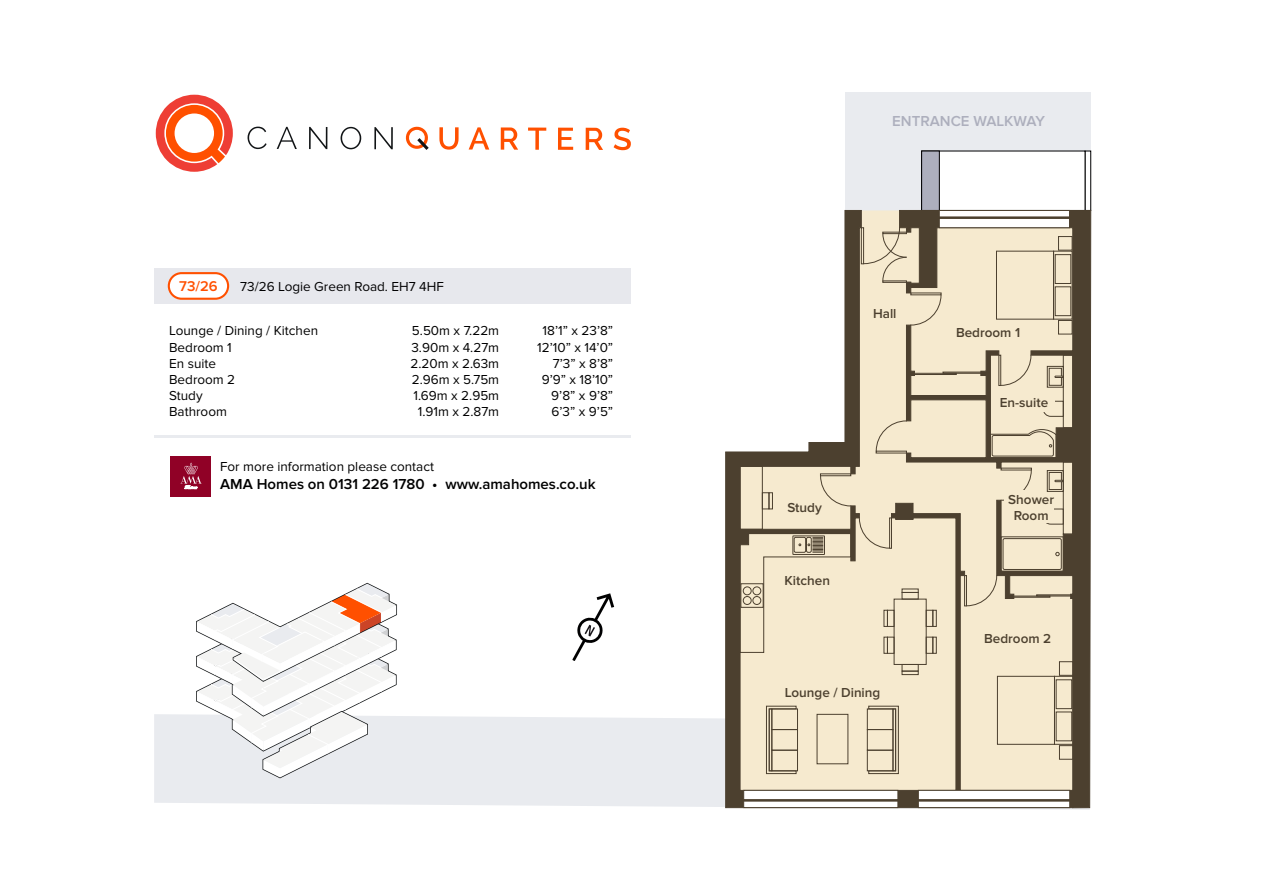
<style>
.page{position:relative;width:1263px;height:893px;background:#fff}
.page>*{position:absolute;margin:0;border:0;box-sizing:border-box;transform-origin:0 0}
.t1{font:600 15px "Proxima Nova";color:#000001}
.t2{font:600 15px "Proxima Nova";color:#adafbd}
.t3{font:600 14.7px "Proxima Nova";color:#ff5000}
.t4{font:13.5px/16.2px "Proxima Nova";color:#000001}
.t5{font:600 13.5px/16.2px "Proxima Nova";color:#4c402f;text-align:center}
</style>
<div class="page">
<svg style="left:154px;top:714px;width:936px;height:96px;background:#ebecf0"></svg>
<svg style="left:572px;top:593px;width:42px;height:68px"></svg>
<svg style="left:195px;top:582px;width:203px;height:197px"></svg>
<svg style="left:156px;top:95px;width:77px;height:77px"></svg>
<div style="left:176px;top:115px;width:36px;height:36px;background:#fff;border-radius:50%"></div>
<svg style="left:248px;top:127px;width:19px;height:22px"></svg>
<svg style="left:277px;top:127px;width:20px;height:22px"></svg>
<svg style="left:309px;top:127px;width:18px;height:22px"></svg>
<svg style="left:341px;top:127px;width:20px;height:22px"></svg>
<svg style="left:374px;top:127px;width:19px;height:22px"></svg>
<svg style="left:439px;top:127px;width:20px;height:23px"></svg>
<svg style="left:469px;top:127px;width:20px;height:23px"></svg>
<svg style="left:501px;top:127px;width:17px;height:23px"></svg>
<svg style="left:528px;top:128px;width:18px;height:22px"></svg>
<svg style="left:558px;top:128px;width:15px;height:22px"></svg>
<svg style="left:586px;top:128px;width:17px;height:22px"></svg>
<svg style="left:614px;top:128px;width:17px;height:22px"></svg>
<svg style="left:405px;top:126px;width:24px;height:24px"></svg>
<hr style="left:154px;top:436px;width:477px;height:2px;background:#e9ebef">
<div style="left:171px;top:456px;width:40px;height:40px;background:#900126"></div>
<svg style="left:180px;top:462px;width:22px;height:27px"></svg>
<div style="left:845px;top:92px;width:246px;height:118px;background:#e9ebef"></div>
<svg style="left:1085px;top:151px;width:6px;height:59px"></svg>
<div style="left:921px;top:151px;width:164px;height:60px;background:#fff"></div>
<div style="left:921px;top:151px;width:19px;height:60px;background:#adafbd;border:1px solid #000001"></div>
<svg style="left:725px;top:210px;width:366px;height:598px;background:#d8cdb8"></svg>
<div style="left:943px;top:372px;width:41px;height:2px;border:1px solid #4c402f"></div>
<div style="left:913px;top:373px;width:43px;height:2px;border:1px solid #4c402f"></div>
<div style="left:1036px;top:594px;width:41px;height:2px;border:1px solid #4c402f"></div>
<div style="left:1006px;top:596px;width:44px;height:2px;border:1px solid #4c402f"></div>
<div style="left:939px;top:210px;width:131px;height:18px;background:#fff;border:1px solid #4c402f"></div>
<hr style="left:939px;top:217px;width:131px;height:2px;background:#4c402f">
<div style="left:743px;top:790px;width:155px;height:18px;background:#fff;border:1px solid #4c402f"></div>
<div style="left:743px;top:799px;width:155px;height:2px;background:#4c402f;border:1px solid #4c402f"></div>
<div style="left:918px;top:790px;width:152px;height:18px;background:#fff;border:1px solid #4c402f"></div>
<div style="left:918px;top:799px;width:152px;height:2px;background:#4c402f;border:1px solid #4c402f"></div>
<div style="left:1004px;top:490px;width:24px;height:21px;background:#f6eacf"></div>
<div style="left:1029px;top:502px;width:25px;height:21px;background:#f6eacf"></div>
<div style="left:1030px;top:394px;width:24px;height:18px;background:#f6eacf"></div>
<div style="left:154px;top:268px;width:477px;height:36px;background:#e7e8ed"></div>
<div style="left:169px;top:273px;width:59px;height:26px;background:#fff;border-radius:13px"></div>
<div style="left:168px;top:272px;width:61px;height:28px;border:2px solid #ff5000;border-radius:13px"></div>
<p class="t3" style="left:179px;top:278px;width:40px">73/26</p>
<p class="t4" style="left:240px;top:279px;width:205px">73/26 Logie Green Road. EH7 4HF</p>
<p class="t4" style="left:169px;top:323px;width:150px">Lounge / Dining / Kitchen<br>Bedroom 1<br>En suite<br>Bedroom 2<br>Study<br>Bathroom</p>
<p class="t4" style="left:410px;top:323px;width:90px;text-align:center">5.50m x 7.22m<br>3.90m x 4.27m<br>2.20m x 2.63m<br>2.96m x 5.75m<br>1.69m x 2.95m<br>1.91m x 2.87m</p>
<p class="t4" style="left:537px;top:323px;width:77px;text-align:right">18’1” x 23’8”<br>12’10” x 14’0”<br>7’3” x 8’8”<br>9’9” x 18’10”<br>9’8” x 9’8”<br>6’3” x 9’5”</p>
<p class="t4" style="left:220px;top:458px;width:215px">For more information please contact</p>
<p class="t1" style="left:220px;top:475px;width:377px">AMA Homes on 0131 226 1780 • www.amahomes.co.uk</p>
<p class="t2" style="left:892px;top:113px;width:154px">ENTRANCE WALKWAY</p>
<p class="t5" style="left:873px;top:306px;width:25px">Hall</p>
<p class="t5" style="left:787px;top:500px;width:36px">Study</p>
<p class="t5" style="left:784px;top:573px;width:47px">Kitchen</p>
<p class="t5" style="left:785px;top:685px;width:97px">Lounge / Dining</p>
<p class="t5" style="left:956px;top:325px;width:66px">Bedroom 1</p>
<p class="t5" style="left:1000px;top:395px;width:50px">En-suite</p>
<p class="t5" style="left:1008px;top:491px;width:47px">Shower<br>Room</p>
<p class="t5" style="left:984px;top:631px;width:69px">Bedroom 2</p>
</div>
